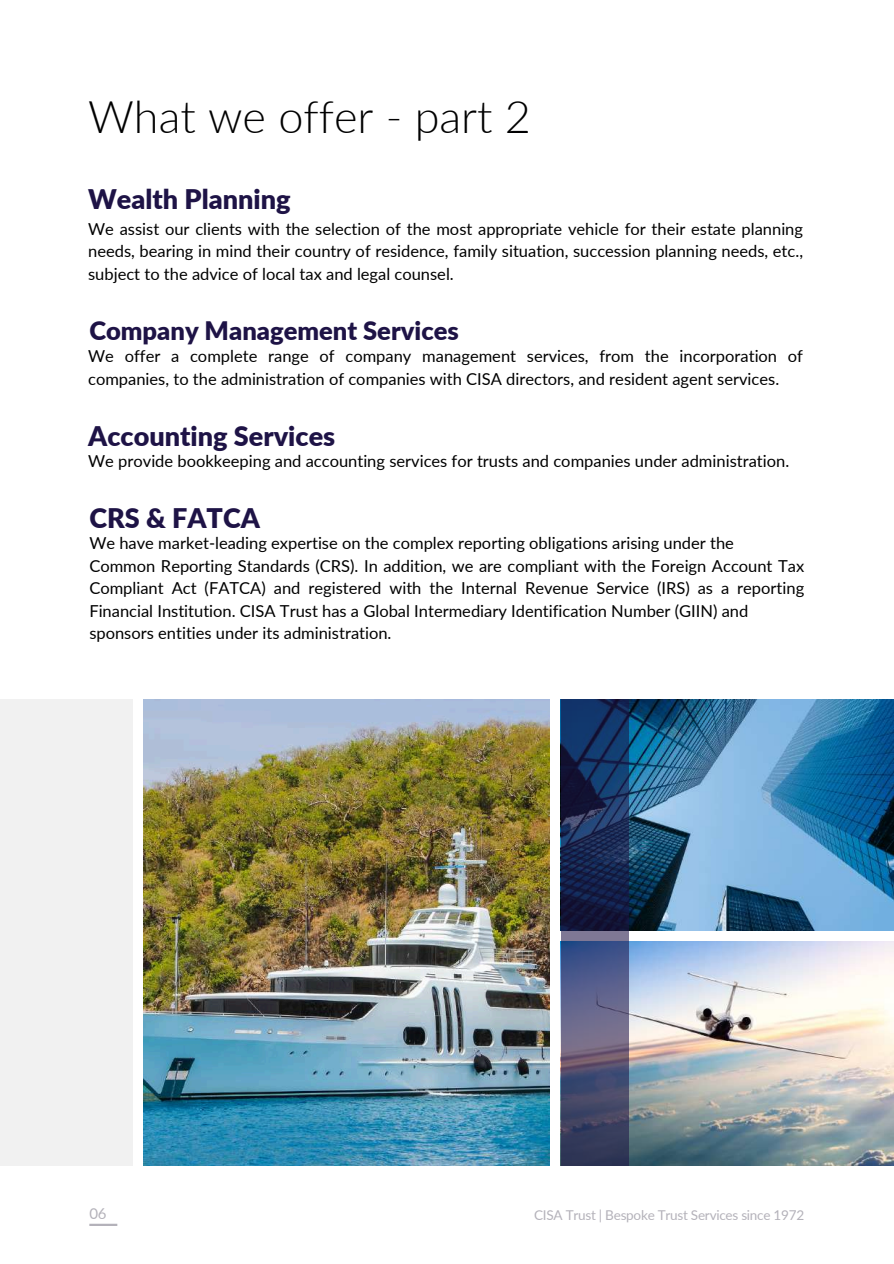
<style>
.page{position:relative;width:894px;height:1264px;background:#fff}
.page>*{position:absolute;margin:0;border:0;box-sizing:border-box;transform-origin:0 0}
.t1{font:300 45px "Lato";color:#000001}
.t2{font:900 27px "Lato";color:#1e1346}
.t3{font:900 25.5px "Lato";color:#1e1346}
.t4{font:16.5px/22.5px "Lato";color:#000}
.t5{font:15px "Lato";color:#b4b2ba}
.t6{font:13.5px "Lato";letter-spacing:-.02em;color:#b4b2ba}
</style>
<div class="page">
<img style="left:144px;top:699px;width:405px;height:466px">
<div style="left:0;top:699px;width:132px;height:466px;background:#ececec"></div>
<hr style="left:89px;top:1223px;width:28px;height:2px;background:#b4b2ba">
<img style="left:628px;top:699px;width:265px;height:231px">
<img style="left:628px;top:941px;width:265px;height:224px">
<svg style="left:560px;top:699px;width:68px;height:466px;background:#333e66"></svg>
<h1 class="t1" style="left:88px;top:89px;width:444px">What we offer - part 2</h1>
<h2 class="t2" style="left:88px;top:182px;width:204px">Wealth Planning</h2>
<p class="t4" style="left:88px;top:217px;width:716px;text-align:justify">We assist our clients with the selection of the most appropriate vehicle for their estate planning needs, bearing in mind their country of residence, family situation, succession planning needs, etc., subject to the advice of local tax and legal counsel.</p>
<h3 class="t3" style="left:89px;top:314px;width:371px">Company Management Services</h3>
<p class="t4" style="left:88px;top:344px;width:716px">We offer a complete range of company management services, from the incorporation of companies, to the administration of companies with CISA directors, and resident agent services.</p>
<h2 class="t2" style="left:88px;top:419px;width:248px">Accounting Services</h2>
<p class="t4" style="left:88px;top:449px;width:702px">We provide bookkeeping and accounting services for trusts and companies under administration.</p>
<h2 class="t2" style="left:89px;top:501px;width:172px">CRS &amp; FATCA</h2>
<p class="t4" style="left:89px;top:531px;width:716px">We have market-leading expertise on the complex reporting obligations arising under the<br>Common Reporting Standards (CRS). In addition, we are compliant with the Foreign Account Tax Compliant Act (FATCA) and registered with the Internal Revenue Service (IRS) as a reporting Financial Institution. CISA Trust has a Global Intermediary Identification Number (GIIN) and sponsors entities under its administration.</p>
<p class="t5" style="left:89px;top:1203px;width:19px">06</p>
<p class="t6" style="left:534px;top:1206px;width:271px">CISA Trust | Bespoke Trust Services since 1972</p>
</div>
